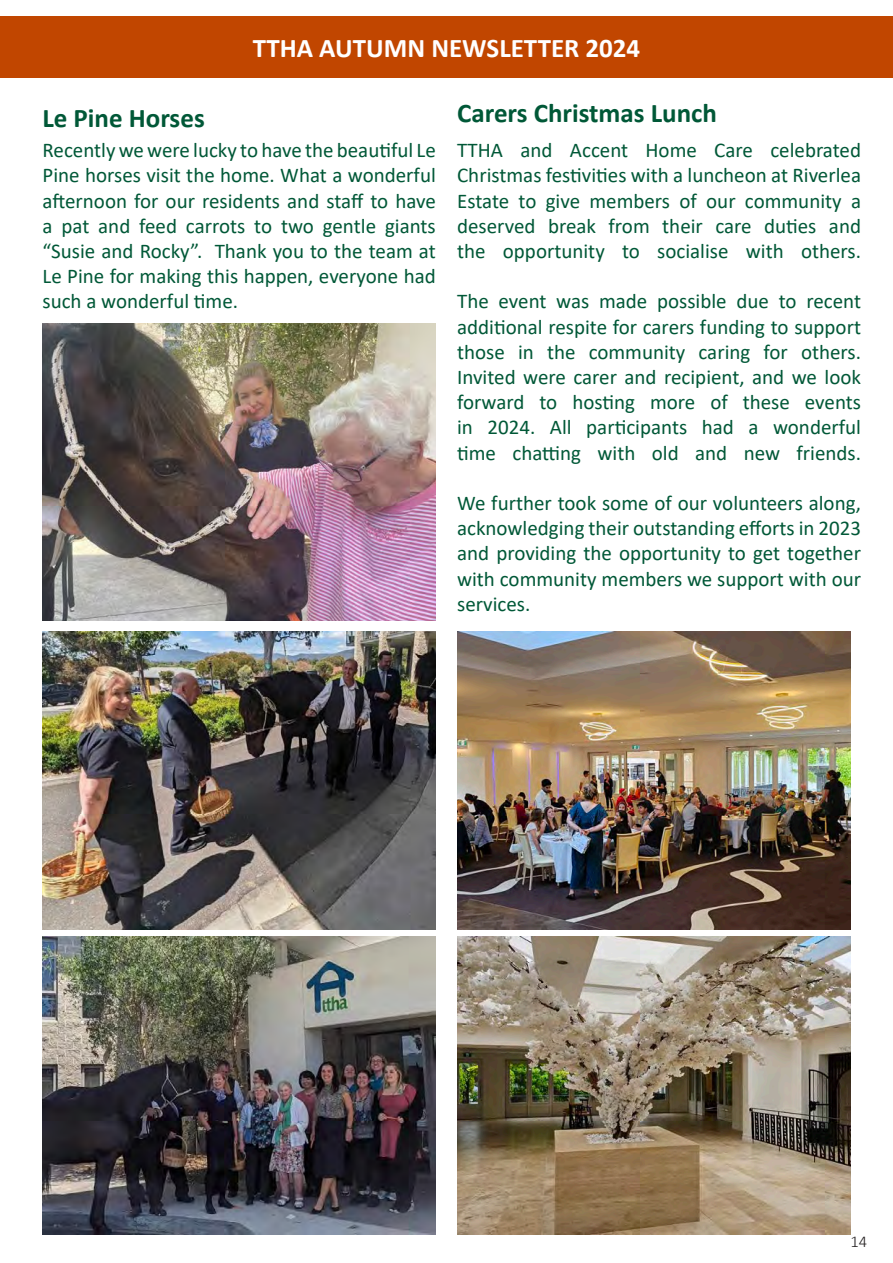
<style>
.page{position:relative;width:893px;height:1263px;background:#fff}
.page>*{position:absolute;margin:0;border:0;box-sizing:border-box;transform-origin:0 0}
.t1{font:700 27px "Calibri";color:#005837}
.t2{font:700 27px "Calibri";color:#fff}
.t3{font:21px/25.2px "Calibri";color:#005837;text-align:justify}
.t4{font:300 16.5px "Calibri";color:#231f20}
</style>
<div class="page">
<div style="left:0;top:16px;width:893px;height:62px;background:#c14600"></div>
<img style="left:43px;top:323px;width:393px;height:298px">
<img style="left:43px;top:631px;width:393px;height:298px">
<img style="left:43px;top:937px;width:393px;height:297px">
<img style="left:457px;top:631px;width:393px;height:298px">
<img style="left:457px;top:937px;width:393px;height:297px">
<p class="t2" style="left:253px;top:29px;width:389px">TTHA AUTUMN NEWSLETTER 2024</p>
<p class="t1" style="left:43px;top:98px;width:164px">Le Pine Horses</p>
<p class="t3" style="left:43px;top:137px;width:395px">Recently we were lucky to have the beautiful Le Pine horses visit the home. What a wonderful afternoon for our residents and staff to have a pat and feed carrots to two gentle giants “Susie and Rocky”. Thank you to the team at Le Pine for making this happen, everyone had such a wonderful time.</p>
<p class="t1" style="left:457px;top:94px;width:261px">Carers Christmas Lunch</p>
<p class="t3" style="left:457px;top:137px;width:405px">TTHA and Accent Home Care celebrated Christmas festivities with a luncheon at Riverlea Estate to give members of our community a deserved break from their care duties and the opportunity to socialise with others.</p>
<p class="t3" style="left:457px;top:288px;width:405px">The event was made possible due to recent additional respite for carers funding to support those in the community caring for others.<br>Invited were carer and recipient, and we look forward to hosting more of these events in 2024. All participants had a wonderful time chatting with old and new friends.</p>
<p class="t3" style="left:457px;top:490px;width:405px">We further took some of our volunteers along, acknowledging their outstanding efforts in 2023 and providing the opportunity to get together with community members we support with our services.</p>
<p class="t4" style="left:850px;top:1231px;width:18px">14</p>
</div>
